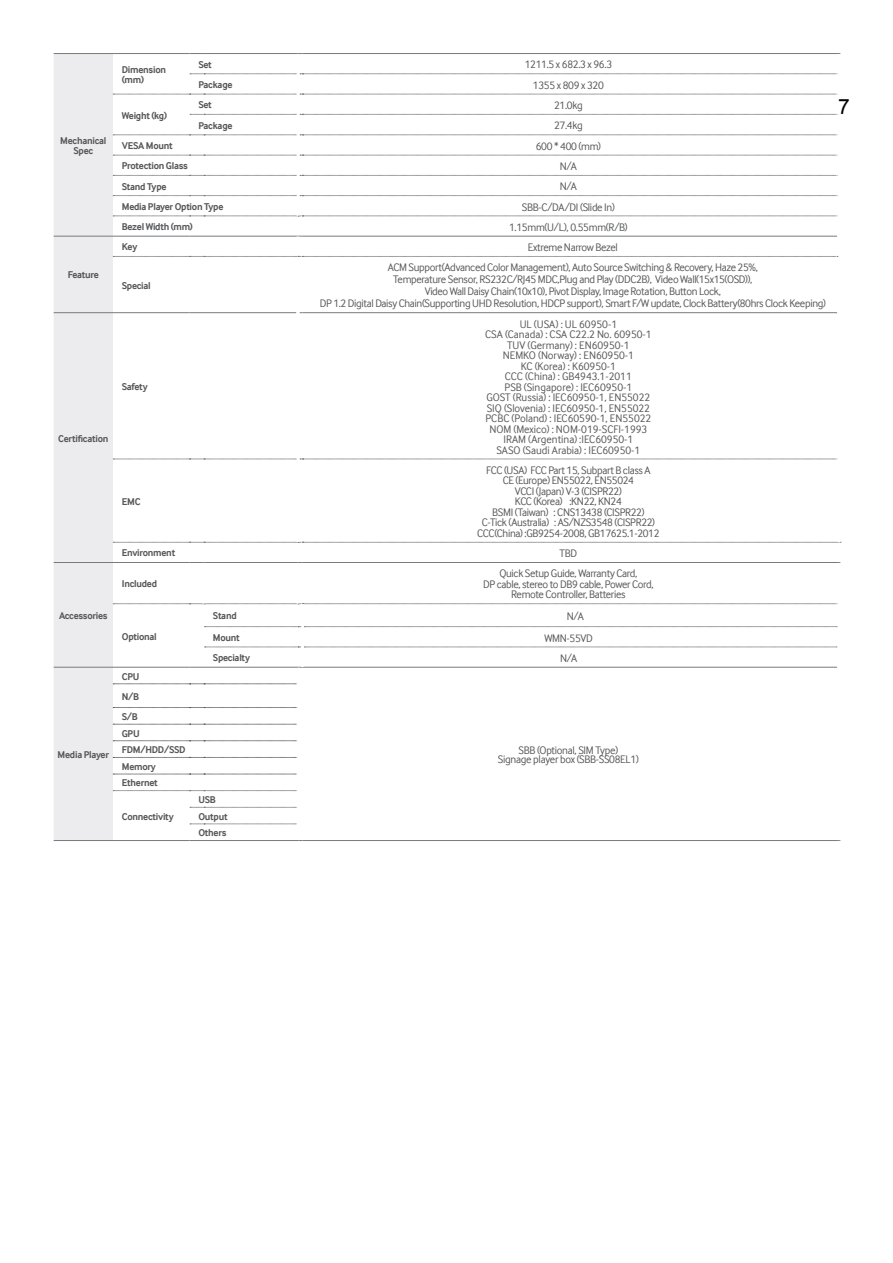
<style>
.page{position:relative;width:893px;height:1263px;background:#fff}
.page>*{position:absolute;margin:0;border:0;box-sizing:border-box;transform-origin:0 0}
.t1{font:21px "Arial";color:#000}
.t2{font:11.25px/10.5px "Samsung Inter Face";letter-spacing:-.03em;color:#57585a;text-align:center;scale:.95 1}
.t3{font:11.25px/10.5px "Samsung Inter Face";color:#57585a;text-align:center;scale:.95 1}
.t4{font:700 10.2px/9.3px "Samsung Inter Face";letter-spacing:-.025em;color:#57585a;scale:.95 1}
</style>
<div class="page">
<div style="left:54px;top:54px;width:59px;height:786px;background:#ececee"></div>
<svg style="left:113px;top:683px;width:183px;height:1px"></svg>
<svg style="left:113px;top:707px;width:183px;height:1px"></svg>
<svg style="left:113px;top:724px;width:183px;height:1px"></svg>
<svg style="left:113px;top:740px;width:183px;height:1px"></svg>
<svg style="left:113px;top:757px;width:183px;height:1px"></svg>
<svg style="left:113px;top:774px;width:183px;height:1px"></svg>
<svg style="left:113px;top:155px;width:724px;height:1px"></svg>
<svg style="left:113px;top:175px;width:724px;height:1px"></svg>
<svg style="left:113px;top:195px;width:724px;height:1px"></svg>
<svg style="left:113px;top:216px;width:724px;height:1px"></svg>
<hr style="left:54px;top:562px;width:59px;height:1px;background:#787a7d">
<hr style="left:54px;top:667px;width:59px;height:1px;background:#787a7d">
<hr style="left:54px;top:840px;width:59px;height:1px;background:#787a7d">
<svg style="left:113px;top:459px;width:724px;height:1px"></svg>
<svg style="left:113px;top:542px;width:728px;height:1px"></svg>
<hr style="left:54px;top:53px;width:59px;height:1px;background:#787a7d">
<hr style="left:113px;top:562px;width:77px;height:1px;background:#787a7d">
<svg style="left:190px;top:562px;width:14px;height:1px"></svg>
<hr style="left:204px;top:562px;width:94px;height:1px;background:#787a7d">
<hr style="left:54px;top:236px;width:59px;height:1px;background:#787a7d">
<hr style="left:54px;top:312px;width:59px;height:1px;background:#787a7d">
<hr style="left:113px;top:236px;width:77px;height:1px;background:#787a7d">
<svg style="left:190px;top:236px;width:14px;height:1px"></svg>
<hr style="left:204px;top:236px;width:94px;height:1px;background:#787a7d">
<hr style="left:113px;top:312px;width:77px;height:1px;background:#787a7d">
<svg style="left:190px;top:312px;width:14px;height:1px"></svg>
<hr style="left:204px;top:312px;width:92px;height:1px;background:#787a7d">
<svg style="left:113px;top:53px;width:724px;height:83px"></svg>
<hr style="left:302px;top:53px;width:538px;height:1px;background:#787a7d">
<hr style="left:302px;top:236px;width:535px;height:1px;background:#787a7d">
<hr style="left:302px;top:312px;width:535px;height:1px;background:#787a7d">
<hr style="left:302px;top:562px;width:538px;height:1px;background:#787a7d">
<hr style="left:302px;top:840px;width:538px;height:1px;background:#787a7d">
<hr style="left:296px;top:459px;width:4px;height:83px;background:#fff">
<hr style="left:296px;top:54px;width:4px;height:20px;background:#fff">
<hr style="left:296px;top:74px;width:4px;height:20px;background:#fff">
<hr style="left:296px;top:94px;width:4px;height:20px;background:#fff">
<hr style="left:296px;top:114px;width:4px;height:21px;background:#fff">
<hr style="left:296px;top:135px;width:4px;height:20px;background:#fff">
<hr style="left:296px;top:155px;width:4px;height:20px;background:#fff">
<hr style="left:296px;top:175px;width:4px;height:21px;background:#fff">
<svg style="left:113px;top:603px;width:725px;height:65px"></svg>
<hr style="left:204px;top:667px;width:94px;height:1px;background:#787a7d">
<svg style="left:113px;top:790px;width:189px;height:51px"></svg>
<hr style="left:204px;top:840px;width:94px;height:1px;background:#787a7d">
<svg style="left:113px;top:256px;width:725px;height:1px"></svg>
<p class="t4" style="left:60px;top:136px;width:50px">Mechanical</p>
<p class="t4" style="left:73px;top:146px;width:22px">Spec</p>
<p class="t4" style="left:68px;top:270px;width:34px">Feature</p>
<p class="t4" style="left:58px;top:433px;width:54px">Certification</p>
<p class="t4" style="left:59px;top:611px;width:53px">Accessories</p>
<p class="t4" style="left:58px;top:750px;width:56px">Media Player</p>
<p class="t4" style="left:122px;top:65px;width:48px">Dimension (mm)</p>
<p class="t4" style="left:122px;top:110px;width:49px">Weight (kg)</p>
<p class="t4" style="left:198px;top:60px;width:16px">Set</p>
<p class="t2" style="left:525px;top:59px;width:94px">1211.5 x 682.3 x 96.3</p>
<p class="t4" style="left:198px;top:80px;width:37px">Package</p>
<p class="t2" style="left:533px;top:80px;width:76px">1355 x 809 x 320</p>
<p class="t4" style="left:198px;top:100px;width:16px">Set</p>
<p class="t2" style="left:554px;top:100px;width:32px">21.0kg</p>
<p class="t4" style="left:198px;top:120px;width:37px">Package</p>
<p class="t2" style="left:554px;top:120px;width:32px">27.4kg</p>
<p class="t4" style="left:122px;top:141px;width:55px">VESA Mount</p>
<p class="t2" style="left:536px;top:141px;width:70px">600 * 400 (mm)</p>
<p class="t4" style="left:122px;top:161px;width:71px">Protection Glass</p>
<p class="t2" style="left:560px;top:161px;width:19px">N/A</p>
<p class="t4" style="left:122px;top:181px;width:49px">Stand Type</p>
<p class="t2" style="left:560px;top:181px;width:19px">N/A</p>
<p class="t4" style="left:122px;top:202px;width:108px">Media Player Option Type</p>
<p class="t2" style="left:522px;top:202px;width:99px">SBB-C/DA/DI (Slide In)</p>
<p class="t4" style="left:122px;top:222px;width:76px">Bezel Width (mm)</p>
<p class="t2" style="left:509px;top:222px;width:126px">1.15mm(U/L), 0.55mm(R/B)</p>
<p class="t4" style="left:122px;top:242px;width:18px">Key</p>
<p class="t2" style="left:528px;top:242px;width:96px">Extreme Narrow Bezel</p>
<p class="t4" style="left:122px;top:280px;width:32px">Special</p>
<p class="t2" style="left:388px;top:262px;width:391px">ACM Support(Advanced Color Management), Auto Source Switching &amp; Recovery, Haze 25%,</p>
<p class="t2" style="left:393px;top:274px;width:380px">Temperature Sensor, RS232C/RJ45 MDC,Plug and Play (DDC2B), Video Wall(15x15(OSD)),</p>
<p class="t2" style="left:425px;top:286px;width:313px">Video Wall Daisy Chain(10x10), Pivot Display, Image Rotation, Button Lock,</p>
<p class="t2" style="left:320px;top:298px;width:534px">DP 1.2 Digital Daisy Chain(Supporting UHD Resolution, HDCP support), Smart F/W update, Clock Battery(80hrs Clock Keeping)</p>
<p class="t4" style="left:122px;top:382px;width:29px">Safety</p>
<p class="t4" style="left:122px;top:496px;width:21px">EMC</p>
<p class="t3" style="left:485px;top:319px;width:177px">UL (USA) : UL 60950-1<br>CSA (Canada) : CSA C22.2 No. 60950-1<br>TUV (Germany) : EN60950-1<br>NEMKO (Norway) : EN60950-1<br>KC (Korea) : K60950-1<br>CCC (China) : GB4943.1-2011<br>PSB (Singapore) : IEC60950-1<br>GOST (Russia) : IEC60950-1, EN55022<br>SIQ (Slovenia) : IEC60950-1, EN55022<br>PCBC (Poland) : IEC60590-1, EN55022<br>NOM (Mexico) : NOM-019-SCFI-1993<br>IRAM (Argentina) :IEC60950-1<br>SASO (Saudi Arabia) : IEC60950-1</p>
<p class="t2" style="left:477px;top:465px;width:193px">FCC (USA) FCC Part 15, Subpart B class A<br>CE (Europe) EN55022, EN55024<br>VCCI (Japan) V-3 (CISPR22)<br>KCC (Korea) :KN22, KN24<br>BSMI (Taiwan) : CNS13438 (CISPR22)<br>C-Tick (Australia) : AS/NZS3548 (CISPR22)<br>CCC(China) :GB9254-2008, GB17625.1-2012</p>
<p class="t4" style="left:122px;top:548px;width:58px">Environment</p>
<p class="t2" style="left:560px;top:548px;width:20px">TBD</p>
<p class="t4" style="left:122px;top:579px;width:39px">Included</p>
<p class="t2" style="left:483px;top:568px;width:181px">Quick Setup Guide, Warranty Card,<br>DP cable, stereo to DB9 cable, Power Cord,<br>Remote Controller, Batteries</p>
<p class="t4" style="left:122px;top:631px;width:38px">Optional</p>
<p class="t4" style="left:213px;top:611px;width:27px">Stand</p>
<p class="t2" style="left:567px;top:611px;width:19px">N/A</p>
<p class="t4" style="left:213px;top:633px;width:30px">Mount</p>
<p class="t2" style="left:544px;top:633px;width:53px">WMN-55VD</p>
<p class="t4" style="left:213px;top:653px;width:41px">Specialty</p>
<p class="t2" style="left:560px;top:653px;width:19px">N/A</p>
<p class="t4" style="left:122px;top:671px;width:20px">CPU</p>
<p class="t4" style="left:122px;top:692px;width:20px">N/B</p>
<p class="t4" style="left:122px;top:712px;width:18px">S/B</p>
<p class="t4" style="left:122px;top:728px;width:20px">GPU</p>
<p class="t4" style="left:122px;top:745px;width:69px">FDM/HDD/SSD</p>
<p class="t4" style="left:122px;top:762px;width:37px">Memory</p>
<p class="t4" style="left:122px;top:778px;width:39px">Ethernet</p>
<p class="t4" style="left:122px;top:811px;width:56px">Connectivity</p>
<p class="t4" style="left:198px;top:795px;width:20px">USB</p>
<p class="t4" style="left:198px;top:811px;width:32px">Output</p>
<p class="t4" style="left:198px;top:828px;width:31px">Others</p>
<p class="t2" style="left:498px;top:745px;width:150px;line-height:9.3px">SBB (Optional, SIM Type)<br>Signage player box (SBB-SS08EL1)</p>
<h1 class="t1" style="left:838px;top:93px;width:13px">7</h1>
</div>
